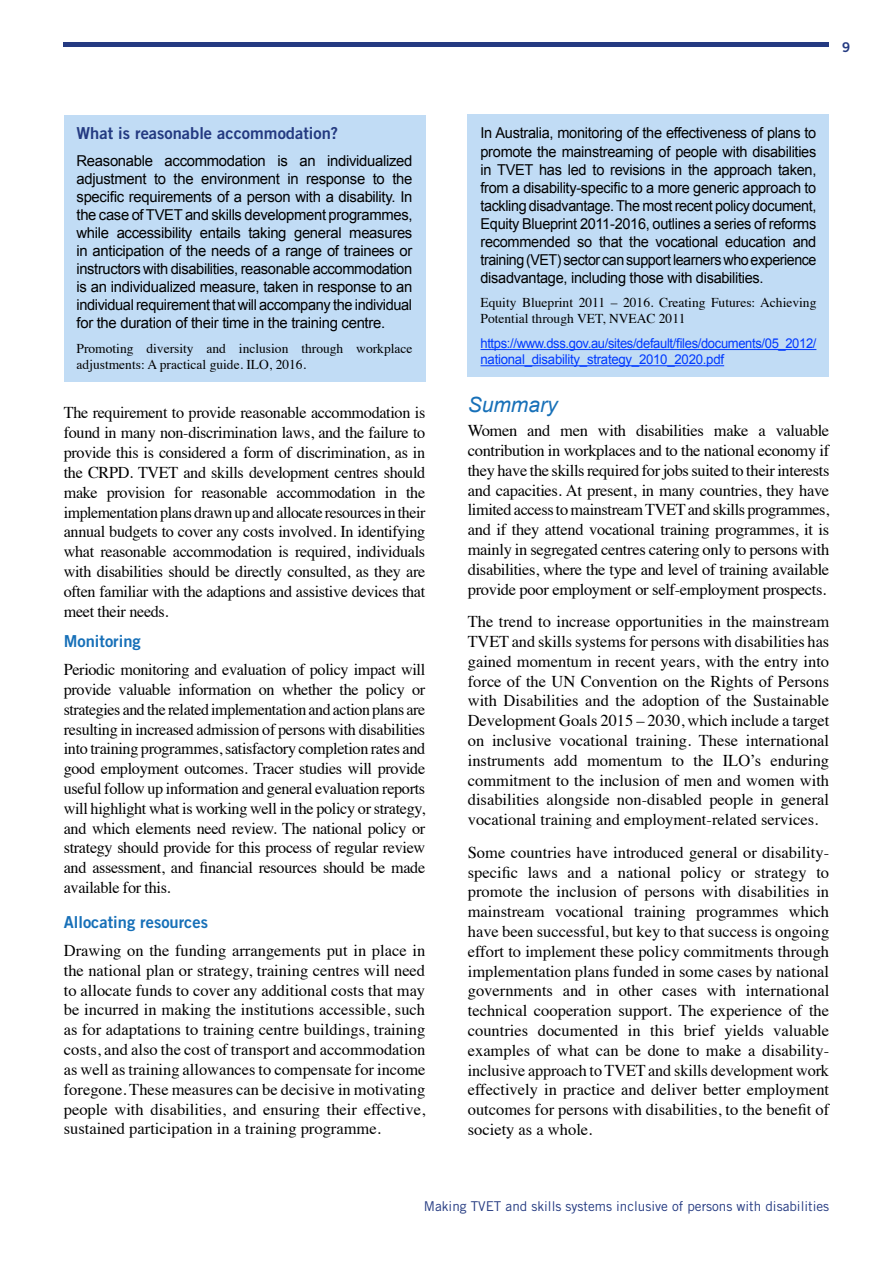
<style>
.page{position:relative;width:893px;height:1263px;background:#fff}
.page>*{position:absolute;margin:0;border:0;box-sizing:border-box;transform-origin:0 0}
.t1{font:italic 21px "Arial";color:#1770b8}
.t2{font:16.5px/19.8px "Times";letter-spacing:-.01em;color:#000;text-align:justify}
.t3{font:16.5px "Trade Gothic LT Std Bd 2";color:#243a81}
.t4{font:16.5px "Trade Gothic LT Std Bd 2";color:#1770b8}
.t5{font:15px/18px "Arial";letter-spacing:-.02em;color:#000;text-align:justify}
.t6{font:13.5px/16.2px "Times";color:#000}
.t7{font:13.5px/16.2px "Arial";letter-spacing:-.025em;color:#0039ff;scale:.96 1}
.t8{font:13.5px "Trade Gothic LT Std";color:#243a81}
.t9{font:13.5px "Trade Gothic LT Std Bd 2";color:#243a81}
</style>
<div class="page">
<hr style="left:64px;top:43px;width:765px;height:4px;background:#243a81">
<div style="left:64px;top:115px;width:361px;height:267px;background:#c1dcf5"></div>
<div style="left:468px;top:115px;width:361px;height:262px;background:#c1dcf5"></div>
<hr style="left:480px;top:349px;width:336px;height:1px;background:#0039ff">
<hr style="left:480px;top:365px;width:244px;height:1px;background:#0039ff">
<p class="t9" style="left:842px;top:39px;width:10px">9</p>
<p class="t3" style="left:77px;top:123px;width:263px">What is reasonable accommodation?</p>
<p class="t5" style="left:77px;top:152px;width:338px">Reasonable accommodation is an individualized adjustment to the environment in response to the specific requirements of a person with a disability. In the case of TVET and skills development programmes, while accessibility entails taking general measures in anticipation of the needs of a range of trainees or instructors with disabilities, reasonable accommodation is an individualized measure, taken in response to an individual requirement that will accompany the individual for the duration of their time in the training centre.</p>
<p class="t6" style="left:77px;top:339px;width:337px">Promoting diversity and inclusion through workplace adjustments: A practical guide. ILO, 2016.</p>
<p class="t2" style="left:64px;top:402px;width:363px">The requirement to provide reasonable accommodation is found in many non-discrimination laws, and the failure to provide this is considered a form of discrimination, as in the CRPD. TVET and skills development centres should make provision for reasonable accommodation in the implementation plans drawn up and allocate resources in their annual budgets to cover any costs involved. In identifying what reasonable accommodation is required, individuals with disabilities should be directly consulted, as they are often familiar with the adaptions and assistive devices that meet their needs.</p>
<p class="t4" style="left:64px;top:631px;width:79px">Monitoring</p>
<p class="t2" style="left:64px;top:658px;width:363px">Periodic monitoring and evaluation of policy impact will provide valuable information on whether the policy or strategies and the related implementation and action plans are resulting in increased admission of persons with disabilities into training programmes, satisfactory completion rates and good employment outcomes. Tracer studies will provide useful follow up information and general evaluation reports will highlight what is working well in the policy or strategy, and which elements need review. The national policy or strategy should provide for this process of regular review and assessment, and financial resources should be made available for this.</p>
<p class="t4" style="left:64px;top:912px;width:146px">Allocating resources</p>
<p class="t2" style="left:64px;top:939px;width:363px">Drawing on the funding arrangements put in place in the national plan or strategy, training centres will need to allocate funds to cover any additional costs that may be incurred in making the institutions accessible, such as for adaptations to training centre buildings, training costs, and also the cost of transport and accommodation as well as training allowances to compensate for income foregone. These measures can be decisive in motivating people with disabilities, and ensuring their effective, sustained participation in a training programme.</p>
<p class="t5" style="left:480px;top:124px;width:338px">In Australia, monitoring of the effectiveness of plans to promote the mainstreaming of people with disabilities in TVET has led to revisions in the approach taken, from a disability-specific to a more generic approach to tackling disadvantage. The most recent policy document, Equity Blueprint 2011-2016, outlines a series of reforms recommended so that the vocational education and training (VET) sector can support learners who experience disadvantage, including those with disabilities.</p>
<p class="t6" style="left:480px;top:293px;width:337px">Equity Blueprint 2011 – 2016. Creating Futures: Achieving<br>Potential through VET, NVEAC 2011</p>
<p class="t7" style="left:480px;top:335px;width:352px">https://www.dss.gov.au/sites/default/files/documents/05_2012/ national_disability_strategy_2010_2020.pdf</p>
<p class="t1" style="left:468px;top:391px;width:91px">Summary</p>
<p class="t2" style="left:468px;top:419px;width:363px">Women and men with disabilities make a valuable contribution in workplaces and to the national economy if they have the skills required for jobs suited to their interests and capacities. At present, in many countries, they have limited access to mainstream TVET and skills programmes, and if they attend vocational training programmes, it is mainly in segregated centres catering only to persons with disabilities, where the type and level of training available provide poor employment or self-employment prospects.</p>
<p class="t2" style="left:468px;top:610px;width:363px">The trend to increase opportunities in the mainstream TVET and skills systems for persons with disabilities has gained momentum in recent years, with the entry into force of the UN Convention on the Rights of Persons with Disabilities and the adoption of the Sustainable Development Goals 2015 – 2030, which include a target on inclusive vocational training. These international instruments add momentum to the ILO’s enduring commitment to the inclusion of men and women with disabilities alongside non-disabled people in general vocational training and employment-related services.</p>
<p class="t2" style="left:468px;top:841px;width:363px">Some countries have introduced general or disability&shy;specific laws and a national policy or strategy to promote the inclusion of persons with disabilities in mainstream vocational training programmes which have been successful, but key to that success is ongoing effort to implement these policy commitments through implementation plans funded in some cases by national governments and in other cases with international technical cooperation support. The experience of the countries documented in this brief yields valuable examples of what can be done to make a disability&shy;inclusive approach to TVET and skills development work effectively in practice and deliver better employment outcomes for persons with disabilities, to the benefit of society as a whole.</p>
<p class="t8" style="left:424px;top:1198px;width:407px">Making TVET and skills systems inclusive of persons with disabilities</p>
</div>
